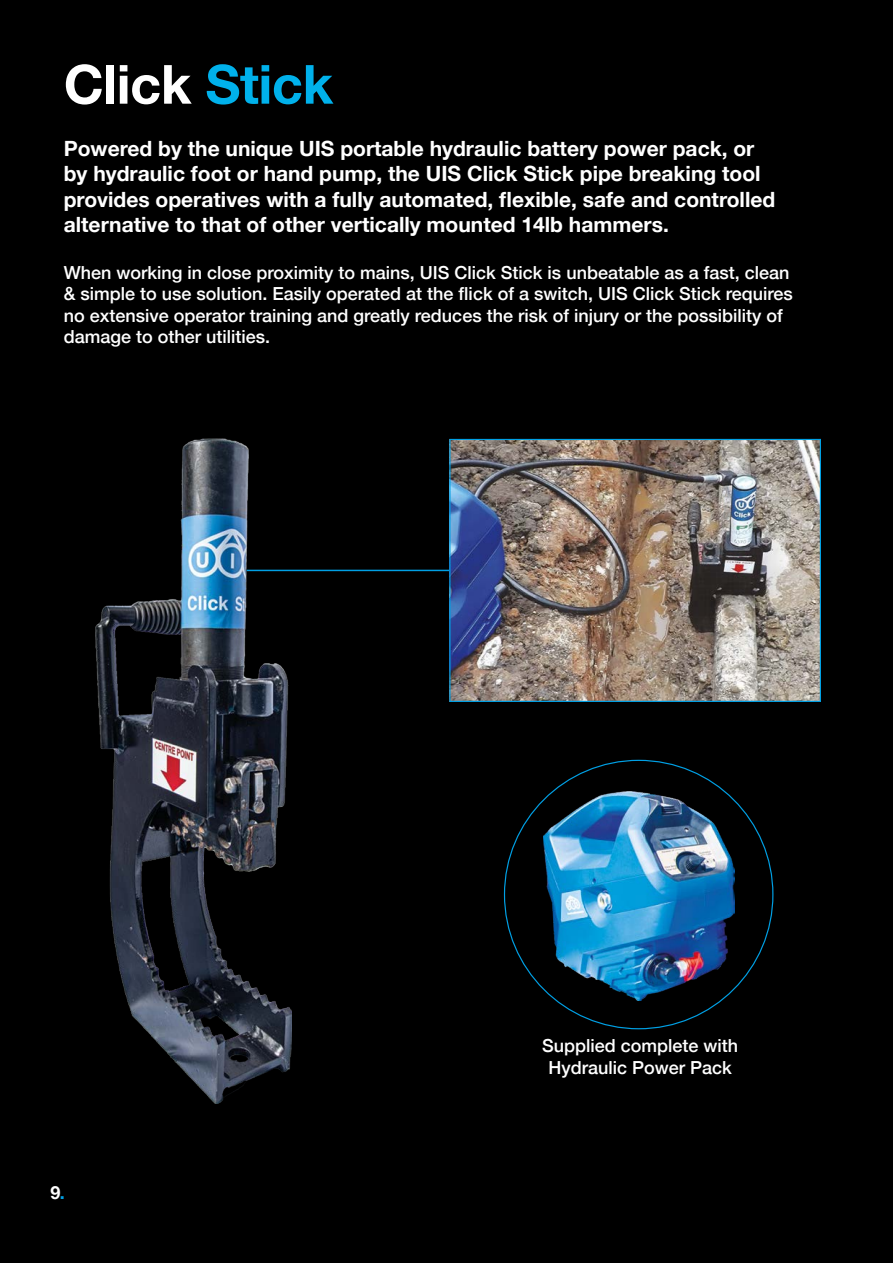
<style>
.page{position:relative;width:893px;height:1263px;background:#000}
.page>*{position:absolute;margin:0;border:0;box-sizing:border-box;transform-origin:0 0}
.t1{font:700 54px "Helvetica Neue";letter-spacing:-.01em;color:#fff}
.t2{font:700 21px/25.2px "Helvetica Neue";color:#fff}
.t3{font:500 18px/21.6px "Helvetica Neue";color:#fff}
.t4{font:700 18px "Helvetica Neue";color:#fff}
.s1{color:#00b1eb}
.s2{color:#009fe3}
</style>
<div class="page">
<img style="left:96px;top:438px;width:195px;height:665px">
<img style="left:543px;top:791px;width:192px;height:209px">
<img style="left:451px;top:441px;width:368px;height:259px">
<div style="left:449px;top:439px;width:372px;height:263px;border:1px solid #009fe3"></div>
<hr style="left:247px;top:570px;width:202px;height:1px;background:#009fe3">
<h1 class="t1" style="left:64px;top:42px;width:271px">Click <span class="s1">Stick</span></h1>
<p class="t2" style="left:64px;top:137px;width:713px">Powered by the unique UIS portable hydraulic battery power pack, or by hydraulic foot or hand pump, the UIS Click Stick pipe breaking tool provides operatives with a fully automated, flexible, safe and controlled alternative to that of other vertically mounted 14lb hammers.</p>
<p class="t3" style="left:64px;top:260px;width:730px">When working in close proximity to mains, UIS Click Stick is unbeatable as a fast, clean &amp; simple to use solution. Easily operated at the flick of a switch, UIS Click Stick requires no extensive operator training and greatly reduces the risk of injury or the possibility of damage to other utilities.</p>
<p class="t4" style="left:51px;top:1178px;width:16px">9<span class="s2">.</span></p>
<p class="t3" style="left:542px;top:1034px;width:198px;text-align:center">Supplied complete with<br>Hydraulic Power Pack</p>
</div>
